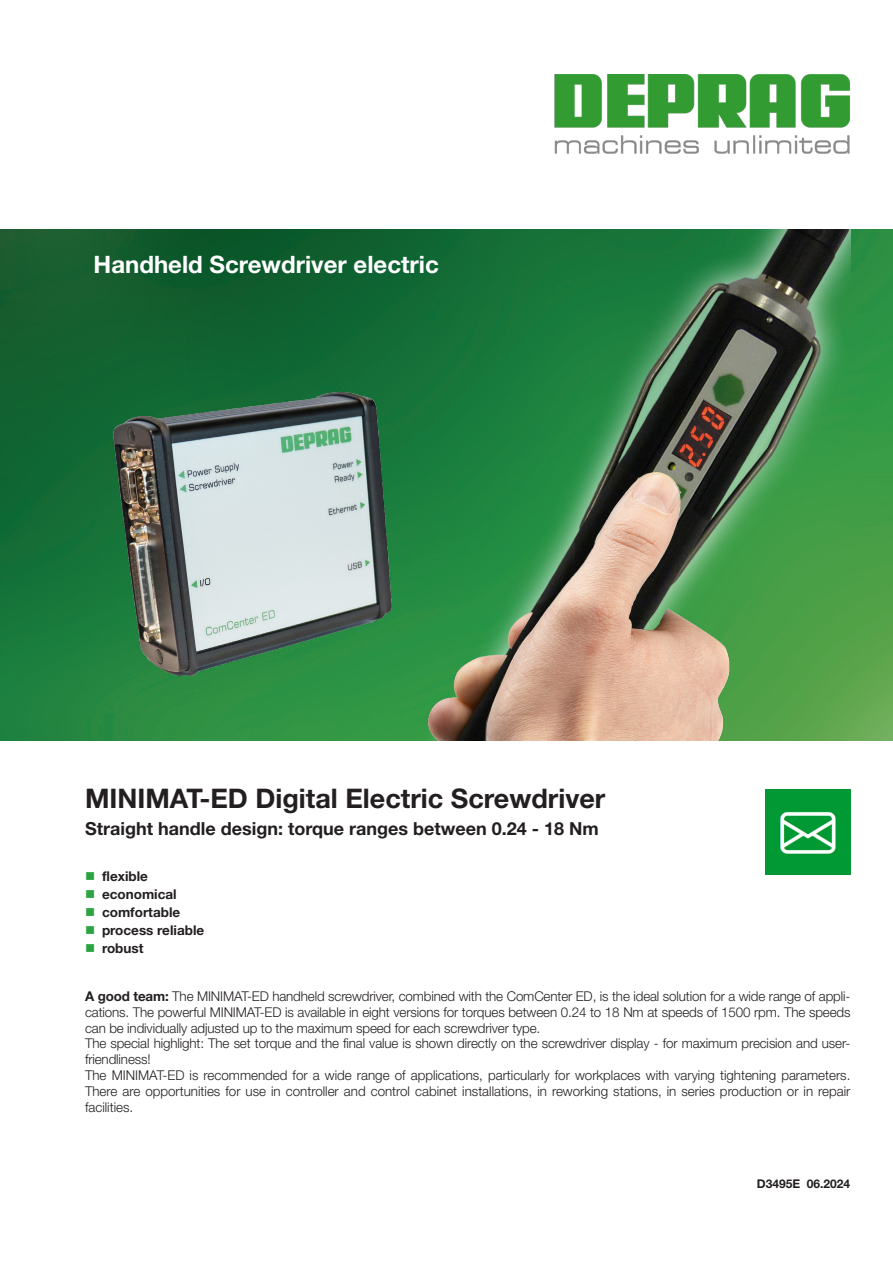
<style>
.page{position:relative;width:893px;height:1263px;background:#fff}
.page>*{position:absolute;margin:0;border:0;box-sizing:border-box;transform-origin:0 0}
.Haupt-ÜS_18_Pkt{font:700 27px "Helvetica Neue LT Std";color:#231f20}
.ÜS_16_Pkt{font:700 24px "Helvetica Neue LT Std";color:#fff}
.ÜS_12_Pkt_hf{font:700 18px "Helvetica Neue LT Std";color:#231f20}
.Normal_9_Pkt{font:300 13.5px/15.9px "Helvetica Neue LT Std";letter-spacing:-.01em;color:#231f20;text-align:justify}
.t1{font:700 13.5px "Helvetica Neue LT Std";color:#231f20}
.Fußzeile_8_Pkt_hf{font:700 12px "Helvetica Neue LT Std";color:#231f20}
.s1{color:#2da343}
.s2{font-weight:700}
</style>
<div class="page">
<img style="left:0;top:230px;width:893px;height:510px">
<img style="left:85px;top:372px;width:342px;height:320px">
<img style="left:427px;top:230px;width:424px;height:510px">
<img style="left:554px;top:74px;width:297px;height:80px">
<img style="left:765px;top:789px;width:85px;height:85px">
<p class="ÜS_16_Pkt" style="left:94px;top:250px;width:347px">Handheld Screwdriver electric</p>
<p class="Haupt-ÜS_18_Pkt" style="left:85px;top:782px;width:522px">MINIMAT-ED Digital Electric Screwdriver</p>
<p class="ÜS_12_Pkt_hf" style="left:85px;top:818px;width:515px">Straight handle design: torque ranges between 0.24 - 18 Nm</p>
<p class="t1" style="left:85px;top:867px;width:64px"><span class="s1">■</span> flexible</p>
<p class="t1" style="left:85px;top:885px;width:93px"><span class="s1">■</span> economical</p>
<p class="t1" style="left:85px;top:903px;width:97px"><span class="s1">■</span> comfortable</p>
<p class="t1" style="left:85px;top:921px;width:121px"><span class="s1">■</span> process reliable</p>
<p class="t1" style="left:85px;top:940px;width:60px"><span class="s1">■</span> robust</p>
<p class="Normal_9_Pkt" style="left:85px;top:987px;width:767px"><span class="s2">A good team:</span> The MINIMAT-ED handheld screwdriver, combined with the ComCenter ED, is the ideal solution for a wide range of appli&shy;cations. The powerful MINIMAT-ED is available in eight versions for torques between 0.24 to 18 Nm at speeds of 1500 rpm. The speeds can be individually adjusted up to the maximum speed for each screwdriver type.</p>
<p class="Normal_9_Pkt" style="left:85px;top:1035px;width:767px">The special highlight: The set torque and the final value is shown directly on the screwdriver display - for maximum precision and user&shy;friendliness!</p>
<p class="Normal_9_Pkt" style="left:85px;top:1067px;width:767px">The MINIMAT-ED is recommended for a wide range of applications, particularly for workplaces with varying tightening parameters.<br>There are opportunities for use in controller and control cabinet installations, in reworking stations, in series production or in repair facilities.</p>
<p class="Fußzeile_8_Pkt_hf" style="left:757px;top:1176px;width:95px">D3495E 06.2024</p>
</div>
